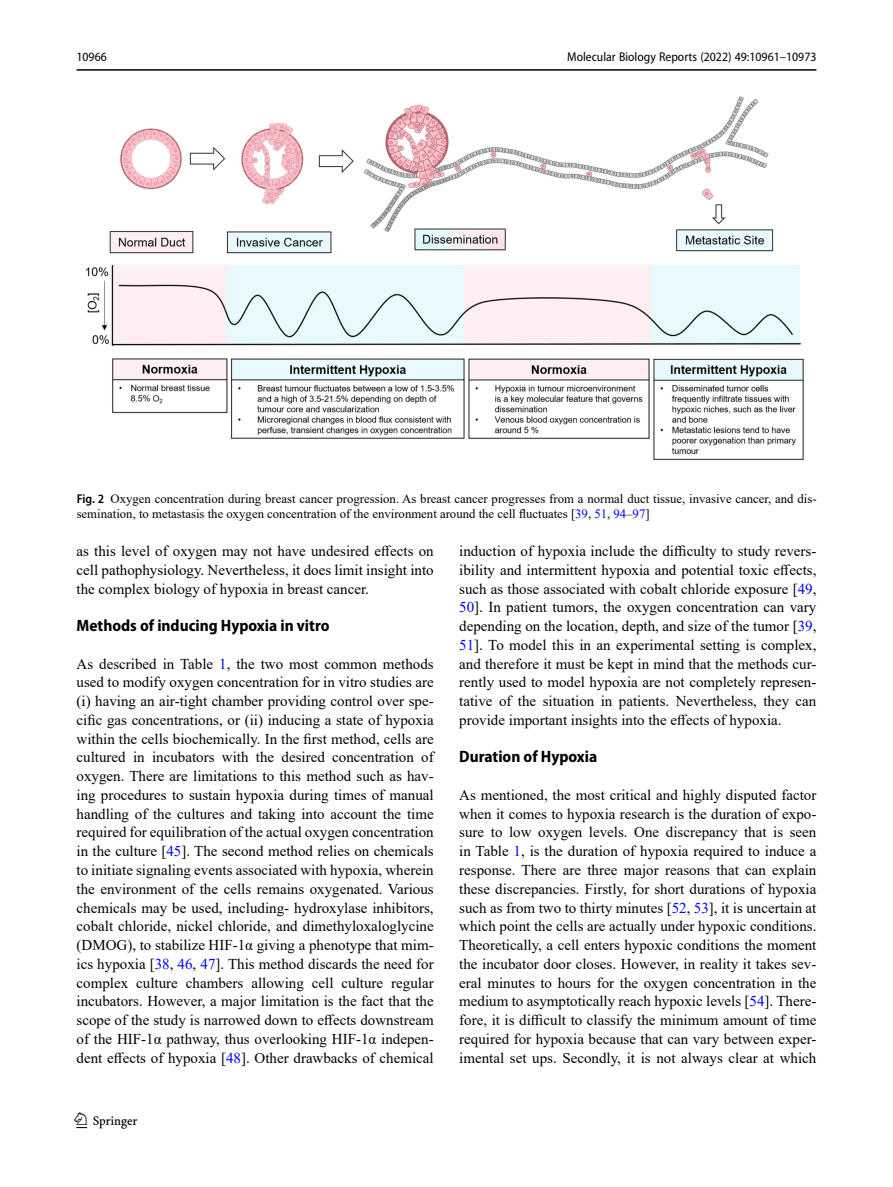
<style>
.page{position:relative;width:893px;height:1187px;background:#fff}
.page>*{position:absolute;margin:0;border:0;box-sizing:border-box;transform-origin:0 0}
.t1{font:22.5px "Springnew";color:#000}
.Head_2{font:700 semi-condensed 16.5px "Myriad Pro";color:#000}
.Body_Text{font:15px/18.8px "Times New Roman";color:#000;text-align:justify}
.Figure_Caption{font:12.75px/15px "Times New Roman";color:#000}
.t2{font:semi-condensed 12.75px "Myriad Pro";color:#000}
.s1{font-family:"Myriad Pro";font-weight:600;font-stretch:semi-condensed}
.s2{font-family:"Times New Roman PSMT2";color:#00f}
.s3{font-family:"Times New Roman PSMT2"}
.s4{color:#00f}
</style>
<div class="page">
<hr style="left:77px;top:69px;width:739px;height:2px;background:#000">
<img style="left:85px;top:96px;width:719px;height:364px">
<p class="t2" style="left:77px;top:49px;width:32px">10966</p>
<p class="t2" style="left:567px;top:49px;width:251px">Molecular Biology Reports (2022) 49:10961–10973</p>
<p class="Figure_Caption" style="left:77px;top:490px;width:741px"><span class="s1">Fig. 2</span> Oxygen concentration during breast cancer progression. As breast cancer progresses from a normal duct tissue, invasive cancer, and dis&shy;semination, to metastasis the oxygen concentration of the environment around the cell fluctuates [<span class="s2">39</span><span class="s3">,</span> <span class="s2">51</span><span class="s3">,</span> <span class="s2">94</span>–<span class="s2">97</span><span class="s3">]</span></p>
<p class="Body_Text" style="left:77px;top:541px;width:359px">as this level of oxygen may not have undesired effects on <span class="s3">cell pathophysiology. Nevertheless, it does limit insight into </span>the complex biology of hypoxia in breast cancer.</p>
<p class="Head_2" style="left:77px;top:616px;width:254px">Methods of inducing Hypoxia in vitro</p>
<p class="Body_Text" style="left:77px;top:653px;width:359px"><span class="s3">As described in Table</span> <span class="s2">1</span><span class="s3">, the two most common methods </span>used to modify oxygen concentration for in vitro studies are (i) having an air-tight chamber providing control over spe&shy;cific gas concentrations, or (ii) inducing a state of hypoxia within the cells biochemically. In the first method, cells are cultured in incubators with the desired concentration of oxygen. There are limitations to this method such as hav&shy;ing procedures to sustain hypoxia during times of manual handling of the cultures and taking into account the time required for equilibration of the actual oxygen concentration <span class="s3">in the culture [</span><span class="s2">45</span><span class="s3">]. The second method relies on chemicals </span>to initiate signaling events associated with hypoxia, wherein the environment of the cells remains oxygenated. Various chemicals may be used, including- hydroxylase inhibitors, cobalt chloride, nickel chloride, and dimethyloxaloglycine (DMOG), to stabilize HIF-1α giving a phenotype that mim&shy;ics hypoxia [<span class="s4">38</span><span class="s3">,</span> <span class="s2">46</span><span class="s3">,</span> <span class="s2">47</span>]. This method discards the need for complex culture chambers allowing cell culture regular incubators. However, a major limitation is the fact that the scope of the study is narrowed down to effects downstream of the HIF-1α pathway, thus overlooking HIF-1α indepen&shy;dent effects of hypoxia [<span class="s4">48</span>]. Other drawbacks of chemical</p>
<h1 class="t1" style="left:77px;top:1107px;width:63px">1 3</h1>
<p class="Body_Text" style="left:459px;top:541px;width:359px">induction of hypoxia include the difficulty to study revers&shy;ibility and intermittent hypoxia and potential toxic effects, such as those associated with cobalt chloride exposure [<span class="s2">49</span><span class="s3">, </span><span class="s2">50</span>]. In patient tumors, the oxygen concentration can vary depending on the location, depth, and size of the tumor [<span class="s2">39</span><span class="s3">, </span><span class="s2">51</span>]. To model this in an experimental setting is complex, and therefore it must be kept in mind that the methods cur&shy;rently used to model hypoxia are not completely represen&shy;tative of the situation in patients. Nevertheless, they can provide important insights into the effects of hypoxia.</p>
<p class="Head_2" style="left:459px;top:747px;width:140px">Duration of Hypoxia</p>
<p class="Body_Text" style="left:459px;top:785px;width:359px">As mentioned, the most critical and highly disputed factor when it comes to hypoxia research is the duration of expo&shy;sure to low oxygen levels. One discrepancy that is seen <span class="s3">in Table</span> <span class="s2">1</span>, is the duration of hypoxia required to induce a response. There are three major reasons that can explain these discrepancies. Firstly, for short durations of hypoxia such as from two to thirty minutes [<span class="s2">52</span><span class="s3">,</span> <span class="s2">53</span><span class="s3">], it is uncertain at </span>which point the cells are actually under hypoxic conditions.<br>Theoretically, a cell enters hypoxic conditions the moment the incubator door closes. However, in reality it takes sev&shy;eral minutes to hours for the oxygen concentration in the medium to asymptotically reach hypoxic levels [<span class="s2">54</span><span class="s3">]. There&shy;</span>fore, it is difficult to classify the minimum amount of time required for hypoxia because that can vary between exper&shy;<span class="s3">imental set ups. Secondly, it is not always clear at which</span></p>
</div>
